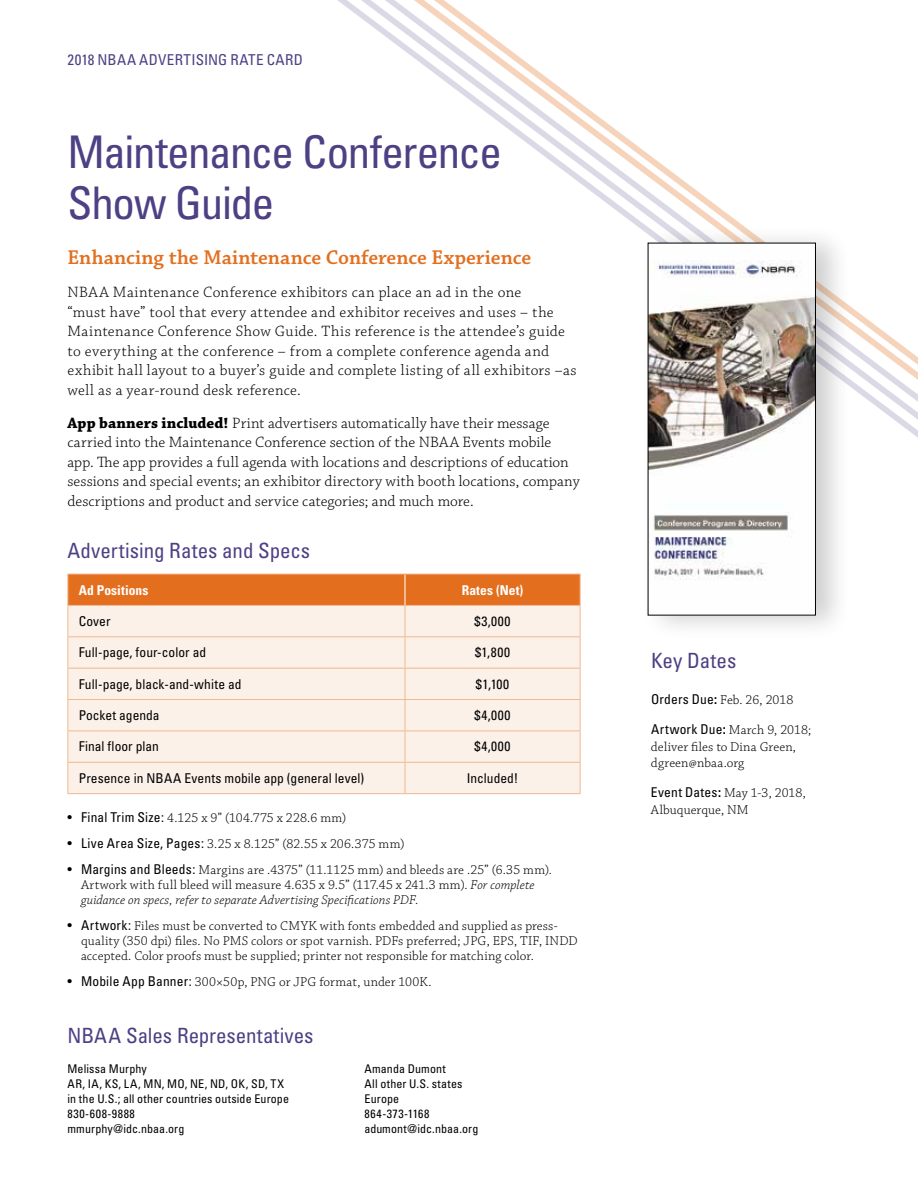
<style>
.page{position:relative;width:918px;height:1188px;background:#fff}
.page>*{position:absolute;margin:0;border:0;box-sizing:border-box;transform-origin:0 0}
.t1{font:condensed 45px/51px "Univers LT Std";letter-spacing:-.03em;color:#4e4084}
.t2{font:condensed 21px "Univers LT Std";color:#4e4084}
.t3{font:600 21px "Chaparral Pro";color:#e36f1e}
.t4{font:300 15.75px/19.5px "Chaparral Pro";letter-spacing:.015em;color:#000}
.t5{font:condensed 15px "Univers LT Std";letter-spacing:.015em;color:#4e4084}
.t6{font:300 13.5px/15px "Chaparral Pro";letter-spacing:.01em;color:#000}
.t7{font:condensed 13.5px "Univers LT Std";color:#000}
.t8{font:700 condensed 13.5px "Univers LT Std";letter-spacing:.01em;color:#fff}
.t9{font:condensed 12px "Univers LT Std";letter-spacing:.01em;color:#000}
.t10{font:condensed 12px "Univers LT Std";letter-spacing:.05em;color:#000}
.t11{font:condensed 12px "Univers LT Std";letter-spacing:.045em;color:#000}
.s1{font-weight:700}
.s2{font-family:"Univers";font-weight:400;font-stretch:condensed}
.s3{font-style:italic}
.s4{font-family:"Univers LT Std";font-weight:400;font-stretch:condensed}
.s5{font-family:"Univers LT Std";font-weight:700;font-stretch:condensed}
</style>
<div class="page">
<svg style="left:288px;top:0;width:630px;height:669px"></svg>
<div style="left:69px;top:575px;width:511px;height:30px;background:#e36f1e"></div>
<div style="left:69px;top:606px;width:511px;height:187px;background:#fcf1e9"></div>
<hr style="left:68px;top:605px;width:337px;height:1px;background:#f1b78f">
<hr style="left:68px;top:606px;width:1px;height:30px;background:#f1b78f">
<hr style="left:405px;top:605px;width:175px;height:1px;background:#f1b78f">
<hr style="left:405px;top:606px;width:1px;height:30px;background:#f1b78f">
<hr style="left:580px;top:606px;width:1px;height:30px;background:#f1b78f">
<hr style="left:68px;top:636px;width:337px;height:1px;background:#f1b78f">
<hr style="left:68px;top:637px;width:1px;height:31px;background:#f1b78f">
<hr style="left:405px;top:636px;width:175px;height:1px;background:#f1b78f">
<hr style="left:405px;top:637px;width:1px;height:31px;background:#f1b78f">
<hr style="left:580px;top:637px;width:1px;height:31px;background:#f1b78f">
<hr style="left:68px;top:668px;width:337px;height:1px;background:#f1b78f">
<hr style="left:68px;top:669px;width:1px;height:30px;background:#f1b78f">
<hr style="left:405px;top:668px;width:175px;height:1px;background:#f1b78f">
<hr style="left:405px;top:669px;width:1px;height:30px;background:#f1b78f">
<hr style="left:580px;top:669px;width:1px;height:30px;background:#f1b78f">
<hr style="left:68px;top:699px;width:337px;height:1px;background:#f1b78f">
<hr style="left:68px;top:700px;width:1px;height:31px;background:#f1b78f">
<hr style="left:405px;top:699px;width:175px;height:1px;background:#f1b78f">
<hr style="left:405px;top:700px;width:1px;height:31px;background:#f1b78f">
<hr style="left:580px;top:700px;width:1px;height:31px;background:#f1b78f">
<hr style="left:68px;top:731px;width:337px;height:1px;background:#f1b78f">
<hr style="left:68px;top:731px;width:1px;height:31px;background:#f1b78f">
<hr style="left:405px;top:731px;width:175px;height:1px;background:#f1b78f">
<hr style="left:405px;top:731px;width:1px;height:31px;background:#f1b78f">
<hr style="left:580px;top:731px;width:1px;height:31px;background:#f1b78f">
<hr style="left:68px;top:762px;width:337px;height:1px;background:#f1b78f">
<hr style="left:68px;top:763px;width:1px;height:30px;background:#f1b78f">
<hr style="left:405px;top:762px;width:175px;height:1px;background:#f1b78f">
<hr style="left:405px;top:763px;width:1px;height:30px;background:#f1b78f">
<hr style="left:580px;top:763px;width:1px;height:30px;background:#f1b78f">
<hr style="left:68px;top:793px;width:337px;height:1px;background:#f1b78f">
<hr style="left:405px;top:793px;width:175px;height:1px;background:#f1b78f">
<hr style="left:405px;top:574px;width:1px;height:31px;background:#fff">
<hr style="left:68px;top:574px;width:337px;height:1px;background:#f1b78f">
<hr style="left:68px;top:574px;width:1px;height:31px;background:#f1b78f">
<hr style="left:405px;top:574px;width:175px;height:1px;background:#f1b78f">
<hr style="left:580px;top:574px;width:1px;height:31px;background:#f1b78f">
<div style="left:639px;top:224px;width:213px;height:417px;background:#000;opacity:.2"></div>
<img style="left:650px;top:245px;width:164px;height:368px">
<div style="left:648px;top:243px;width:168px;height:372px;border:1px solid #000"></div>
<p class="t5" style="left:68px;top:50px;width:237px">2018 NBAA ADVERTISING RATE CARD</p>
<h1 class="t1" style="left:68px;top:125px;width:436px">Maintenance Conference<br>Show Guide</h1>
<h2 class="t3" style="left:68px;top:245px;width:465px">Enhancing the Maintenance Conference Experience</h2>
<p class="t4" style="left:68px;top:283px;width:511px">NBAA Maintenance Conference exhibitors can place an ad in the one<br>“must have” tool that every attendee and exhibitor receives and uses – the Maintenance Conference Show Guide. This reference is the attendee’s guide to everything at the conference – from a complete conference agenda and exhibit hall layout to a buyer’s guide and complete listing of all exhibitors –as well as a year-round desk reference.</p>
<p class="t4" style="left:68px;top:413px;width:514px"><span class="s1">App banners included!</span> Print advertisers automatically have their message carried into the Maintenance Conference section of the NBAA Events mobile app. The app provides a full agenda with locations and descriptions of education sessions and special events; an exhibitor directory with booth locations, company descriptions and product and service categories; and much more.</p>
<h2 class="t2" style="left:68px;top:537px;width:244px">Advertising Rates and Specs</h2>
<p class="t8" style="left:79px;top:582px;width:71px">Ad Positions</p>
<p class="t8" style="left:462px;top:582px;width:63px">Rates (Net)</p>
<p class="t7" style="left:79px;top:613px;width:33px">Cover</p>
<p class="t7" style="left:475px;top:613px;width:38px">$3,000</p>
<p class="t7" style="left:79px;top:644px;width:129px">Full-page, four-color ad</p>
<p class="t7" style="left:475px;top:644px;width:36px">$1,800</p>
<p class="t7" style="left:79px;top:675px;width:164px">Full-page, black-and-white ad</p>
<p class="t7" style="left:476px;top:675px;width:35px">$1,100</p>
<p class="t7" style="left:79px;top:707px;width:82px">Pocket agenda</p>
<p class="t7" style="left:475px;top:707px;width:38px">$4,000</p>
<p class="t7" style="left:79px;top:738px;width:82px">Final floor plan</p>
<p class="t7" style="left:475px;top:738px;width:38px">$4,000</p>
<p class="t7" style="left:79px;top:770px;width:287px">Presence in NBAA Events mobile app (general level)</p>
<p class="t7" style="left:467px;top:770px;width:53px">Included!</p>
<p class="t6" style="left:68px;top:811px;width:280px"><span class="s2">• Final Trim Size:</span> 4.125 x 9” (104.775 x 228.6 mm)</p>
<p class="t6" style="left:68px;top:837px;width:339px"><span class="s2">• Live Area Size, Pages:</span> 3.25 x 8.125” (82.55 x 206.375 mm)</p>
<p class="t6" style="left:81px;top:863px;width:473px;text-indent:-14px"><span class="s2">• Margins and Bleeds:</span> Margins are .4375” (11.1125 mm) and bleeds are .25” (6.35 mm).<br>Artwork with full bleed will measure 4.635 x 9.5” (117.45 x 241.3 mm). <span class="s3">For complete guidance on specs, refer to separate Advertising Specifications PDF.</span></p>
<p class="t6" style="left:81px;top:919px;width:498px;text-indent:-14px"><span class="s2">• Artwork:</span> Files must be converted to CMYK with fonts embedded and supplied as press&shy;quality (350 dpi) files. No PMS colors or spot varnish. PDFs preferred; JPG, EPS, TIF, INDD accepted. Color proofs must be supplied; printer not responsible for matching color.</p>
<p class="t6" style="left:68px;top:975px;width:366px"><span class="s2">• Mobile App Banner:</span> 300×50p, PNG or JPG format, under 100K.</p>
<h2 class="t2" style="left:68px;top:1022px;width:247px">NBAA Sales Representatives</h2>
<p class="t9" style="left:68px;top:1061px;width:81px">Melissa Murphy</p>
<p class="t9" style="left:364px;top:1061px;width:83px">Amanda Dumont</p>
<p class="t9" style="left:68px;top:1076px;width:218px">AR, IA, KS, LA, MN, MO, NE, ND, OK, SD, TX</p>
<p class="t9" style="left:364px;top:1076px;width:100px">All other U.S. states</p>
<p class="t9" style="left:68px;top:1091px;width:223px">in the U.S.; all other countries outside Europe</p>
<p class="t9" style="left:364px;top:1091px;width:36px">Europe</p>
<p class="t10" style="left:68px;top:1106px;width:69px">830-608-9888</p>
<p class="t11" style="left:364px;top:1106px;width:66px">864-373-1168</p>
<p class="t9" style="left:68px;top:1121px;width:119px">mmurphy@idc.nbaa.org</p>
<p class="t9" style="left:364px;top:1121px;width:115px">adumont@idc.nbaa.org</p>
<h2 class="t2" style="left:651px;top:647px;width:87px">Key Dates</h2>
<p class="t6" style="left:651px;top:693px;width:144px"><span class="s4">Orders Due</span><span class="s5">:</span> Feb. 26, 2018</p>
<p class="t6" style="left:651px;top:723px;width:162px;line-height:16.5px"><span class="s4">Artwork Due</span><span class="s5">:</span> March 9, 2018; deliver files to Dina Green, dgreen@nbaa.org</p>
<p class="t6" style="left:651px;top:786px;width:156px;line-height:16.5px"><span class="s4">Event Dates</span><span class="s5">:</span> May 1-3, 2018,<br>Albuquerque, NM</p>
</div>
